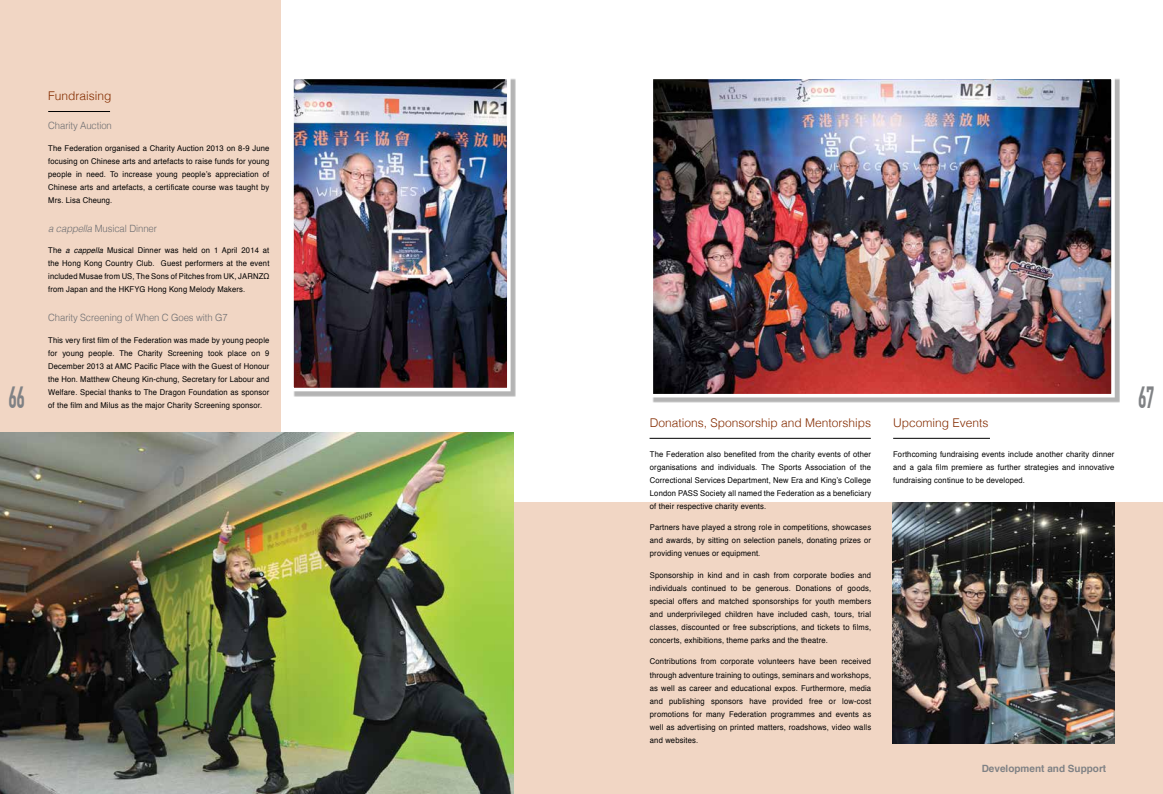
<style>
.page{position:relative;width:1163px;height:794px;background:#fff}
.page>*{position:absolute;margin:0;border:0;box-sizing:border-box;transform-origin:0 0}
.t1{font:700 30px "DIN Condensed";color:#808285;scale:.75 1}
.t2{font:300 12px "Helvetica";color:#842c00}
.t3{font:300 10px "Helvetica";letter-spacing:-.01em;color:#6d6e71;scale:.95 1}
.t4{font:700 10px "Helvetica";color:#808285}
.t5{font:8px/13px "Helvetica";letter-spacing:.02em;color:#000;text-align:justify;scale:.95 1}
.s1{font-style:italic}
</style>
<div class="page">
<div style="left:0;top:502px;width:1162px;height:292px;background:#f1d6c4"></div>
<div style="left:0;top:0;width:281px;height:794px;background:#f1d6c4"></div>
<img style="left:0;top:432px;width:513px;height:362px">
<div style="left:652px;top:78px;width:467px;height:325px;background:#000;opacity:.3"></div>
<img style="left:654px;top:81px;width:455px;height:311px">
<div style="left:649px;top:76px;width:465px;height:321px;border:4px solid #fff"></div>
<div style="left:293px;top:78px;width:223px;height:319px;background:#000;opacity:.3"></div>
<img style="left:295px;top:81px;width:210px;height:305px">
<div style="left:290px;top:76px;width:220px;height:315px;border:4px solid #fff"></div>
<hr style="left:48px;top:111px;width:62px;height:1px;background:#000">
<hr style="left:649px;top:438px;width:221px;height:1px;background:#000">
<hr style="left:893px;top:438px;width:96px;height:1px;background:#000">
<img style="left:892px;top:502px;width:222px;height:241px">
<h2 class="t2" style="left:48px;top:86px;width:65px">Fundraising</h2>
<p class="t3" style="left:48px;top:117px;width:68px">Charity Auction</p>
<p class="t5" style="left:48px;top:141px;width:234px">The Federation organised a Charity Auction 2013 on 8-9 June focusing on Chinese arts and artefacts to raise funds for young people in need. To increase young people’s appreciation of Chinese arts and artefacts, a certificate course was taught by Mrs. Lisa Cheung.</p>
<p class="t3" style="left:48px;top:219px;width:116px"><span class="s1">a cappella</span> Musical Dinner</p>
<p class="t5" style="left:48px;top:244px;width:234px">The <span class="s1">a cappella</span> Musical Dinner was held on 1 April 2014 at the Hong Kong Country Club. Guest performers at the event included Musae from US, The Sons of Pitches from UK, JARNZΩ from Japan and the HKFYG Hong Kong Melody Makers.</p>
<p class="t3" style="left:48px;top:309px;width:190px">Charity Screening of When C Goes with G7</p>
<p class="t5" style="left:48px;top:334px;width:234px">This very first film of the Federation was made by young people for young people. The Charity Screening took place on 9<br>December 2013 at AMC Pacific Place with the Guest of Honour the Hon. Matthew Cheung Kin-chung, Secretary for Labour and Welfare. Special thanks to The Dragon Foundation as sponsor of the film and Milus as the major Charity Screening sponsor.</p>
<h1 class="t1" style="left:9px;top:379px;width:23px">66</h1>
<h1 class="t1" style="left:1137px;top:379px;width:23px">67</h1>
<h2 class="t2" style="left:649px;top:412px;width:223px">Donations, Sponsorship and Mentorships</h2>
<p class="t5" style="left:649px;top:448px;width:234px">The Federation also benefited from the charity events of other organisations and individuals. The Sports Association of the Correctional Services Department, New Era and King’s College London PASS Society all named the Federation as a beneficiary of their respective charity events.</p>
<p class="t5" style="left:649px;top:521px;width:234px">Partners have played a strong role in competitions, showcases and awards, by sitting on selection panels, donating prizes or providing venues or equipment.</p>
<p class="t5" style="left:649px;top:569px;width:234px">Sponsorship in kind and in cash from corporate bodies and individuals continued to be generous. Donations of goods, special offers and matched sponsorships for youth members and underprivileged children have included cash, tours, trial classes, discounted or free subscriptions, and tickets to films, concerts, exhibitions, theme parks and the theatre.</p>
<p class="t5" style="left:649px;top:655px;width:234px">Contributions from corporate volunteers have been received through adventure training to outings, seminars and workshops, as well as career and educational expos. Furthermore, media and publishing sponsors have provided free or low-cost promotions for many Federation programmes and events as well as advertising on printed matters, roadshows, video walls and websites.</p>
<h2 class="t2" style="left:893px;top:412px;width:97px">Upcoming Events</h2>
<p class="t5" style="left:893px;top:448px;width:234px">Forthcoming fundraising events include another charity dinner and a gala film premiere as further strategies and innovative fundraising continue to be developed.</p>
<p class="t4" style="left:981px;top:760px;width:126px">Development and Support</p>
</div>
